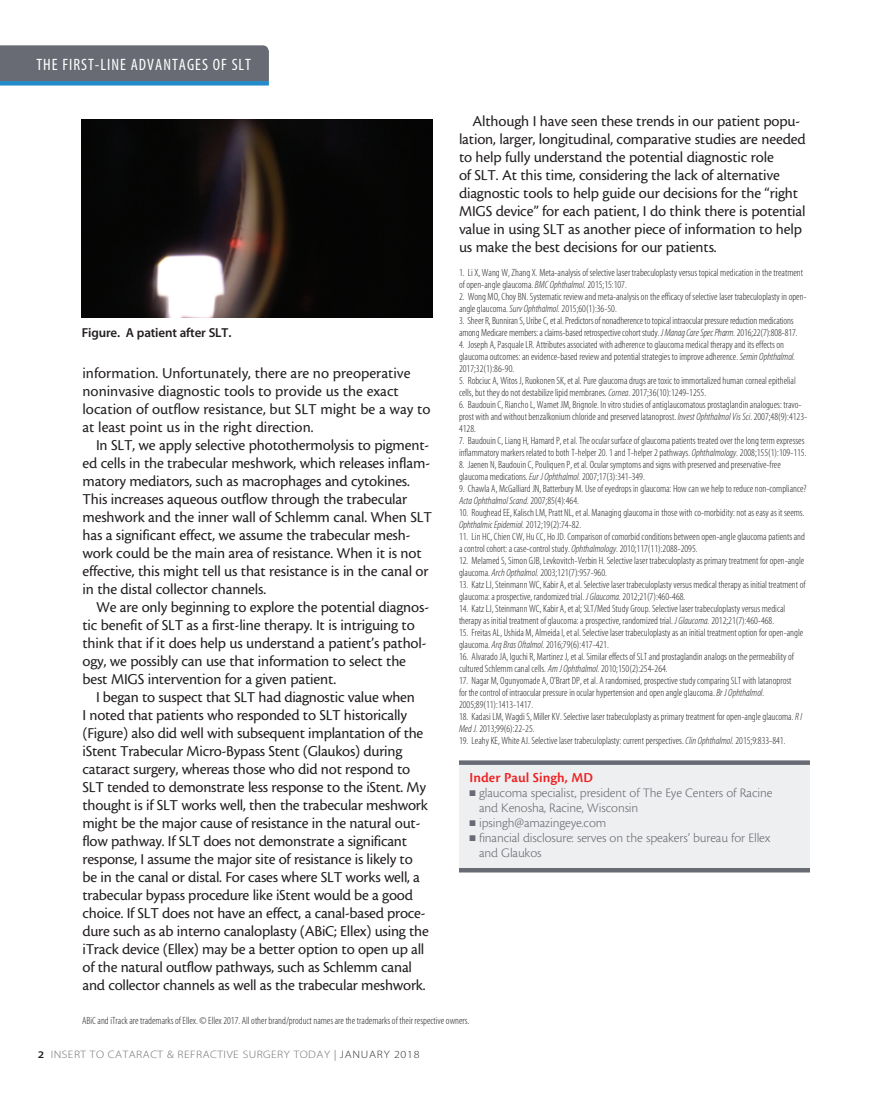
<style>
.page{position:relative;width:891px;height:1094px;background:#fff}
.page>*{position:absolute;margin:0;border:0;box-sizing:border-box;transform-origin:0 0}
.t1{font:16.5px "Myriad MM 400 300";letter-spacing:.06em;color:#fff}
.body{font:15.75px/18px "Cronos MM 408 10";letter-spacing:-.01em;color:#231f20}
.bio_name{font:14.25px "Cronos MM 574 9";letter-spacing:.005em;color:#ee2123}
.bio_info{font:13.5px/15px "Cronos MM 250 9";letter-spacing:-.01em;color:#696b74}
.t2{font:13.05px "Myriad MM 565 600";letter-spacing:-.01em;color:#231f20}
.t3{font:10.8px "Myriad MM 215 600";letter-spacing:.04em;color:#6c6d70;scale:1.11 1}
.footnote{font:10.5px/12px "Myriad MM 215 300";color:#231f20}
.s1{font-family:"Myriad MM It 215 300"}
.s2{font-family:"Myriad MM 565 600";font-size:10.2px;color:#231f20}
.s3{font-family:"Myriad MM 400 600";color:#939598}
.s4{color:#312f30}
</style>
<div class="page">
<div style="left:0;top:81px;width:269px;height:5px;background:#248bcb"></div>
<div style="left:0;top:45px;width:269px;height:36px;background:#696b74"></div>
<img style="left:82px;top:120px;width:351px;height:198px">
<div style="left:459px;top:765px;width:351px;height:103px;background:#eeeff0"></div>
<div style="left:459px;top:760px;width:351px;height:5px;background:#696b74"></div>
<hr style="left:459px;top:868px;width:351px;height:4px;background:#696b74">
<p class="t1" style="left:36px;top:57px;width:216px">THE FIRST-LINE ADVANTAGES OF SLT</p>
<p class="t2" style="left:82px;top:326px;width:151px">Figure. A patient after SLT.</p>
<p class="body" style="left:82px;top:364px;width:349px">information. Unfortunately, there are no preoperative noninvasive diagnostic tools to provide us the exact location of outflow resistance, but SLT might be a way to at least point us in the right direction.</p>
<p class="body" style="left:82px;top:436px;width:351px;text-indent:14px">In SLT, we apply selective photothermolysis to pigment&shy;ed cells in the trabecular meshwork, which releases inflam&shy;matory mediators, such as macrophages and cytokines.<br>This increases aqueous outflow through the trabecular meshwork and the inner wall of Schlemm canal. When SLT has a significant effect, we assume the trabecular mesh&shy;work could be the main area of resistance. When it is not effective, this might tell us that resistance is in the canal or in the distal collector channels.</p>
<p class="body" style="left:82px;top:598px;width:348px;text-indent:14px">We are only beginning to explore the potential diagnos&shy;tic benefit of SLT as a first-line therapy. It is intriguing to think that if it does help us understand a patient’s pathol&shy;ogy, we possibly can use that information to select the best MIGS intervention for a given patient.</p>
<p class="body" style="left:82px;top:688px;width:348px;text-indent:14px">I began to suspect that SLT had diagnostic value when<br>I noted that patients who responded to SLT historically (Figure) also did well with subsequent implantation of the iStent Trabecular Micro-Bypass Stent (Glaukos) during cataract surgery, whereas those who did not respond to SLT tended to demonstrate less response to the iStent. My thought is if SLT works well, then the trabecular meshwork might be the major cause of resistance in the natural out&shy;flow pathway. If SLT does not demonstrate a significant response, I assume the major site of resistance is likely to be in the canal or distal. For cases where SLT works well, a trabecular bypass procedure like iStent would be a good choice. If SLT does not have an effect, a canal-based proce&shy;dure such as ab interno canaloplasty (ABiC; Ellex) using the iTrack device (Ellex) may be a better option to open up all of the natural outflow pathways, such as Schlemm canal and collector channels as well as the trabecular meshwork.</p>
<p class="body" style="left:459px;top:112px;width:348px;text-indent:14px">Although I have seen these trends in our patient popu&shy;lation, larger, longitudinal, comparative studies are needed to help fully understand the potential diagnostic role<br>of SLT. At this time, considering the lack of alternative diagnostic tools to help guide our decisions for the “right MIGS device” for each patient, I do think there is potential value in using SLT as another piece of information to help us make the best decisions for our patients.</p>
<p class="footnote" style="left:459px;top:267px;width:346px">1. Li X, Wang W, Zhang X. Meta-analysis of selective laser trabeculoplasty versus topical medication in the treatment of open-angle glaucoma. <span class="s1">BMC Ophthalmol.</span> 2015;15:107.</p>
<p class="footnote" style="left:459px;top:291px;width:349px">2. Wong MO, Choy BN. Systematic review and meta-analysis on the efficacy of selective laser trabeculoplasty in open&shy;angle glaucoma. <span class="s1">Surv Ophthalmol.</span> 2015;60(1):36-50.</p>
<p class="footnote" style="left:459px;top:315px;width:340px">3. Sheer R, Bunniran S, Uribe C, et al. Predictors of nonadherence to topical intraocular pressure reduction medications among Medicare members: a claims-based retrospective cohort study. <span class="s1">J Manag Care Spec Pharm.</span> 2016;22(7):808-817.</p>
<p class="footnote" style="left:459px;top:339px;width:338px">4. Joseph A, Pasquale LR. Attributes associated with adherence to glaucoma medical therapy and its effects on glaucoma outcomes: an evidence-based review and potential strategies to improve adherence. <span class="s1">Semin Ophthalmol.<br></span>2017;32(1):86-90.</p>
<p class="footnote" style="left:459px;top:375px;width:338px">5. Robciuc A, Witos J, Ruokonen SK, et al. Pure glaucoma drugs are toxic to immortalized human corneal epithelial cells, but they do not destabilize lipid membranes. <span class="s1">Cornea</span>. 2017;36(10):1249-1255.</p>
<p class="footnote" style="left:459px;top:399px;width:350px">6. Baudouin C, Riancho L, Warnet JM, Brignole. In vitro studies of antiglaucomatous prostaglandin analogues: travo&shy;prost with and without benzalkonium chloride and preserved latanoprost. <span class="s1">Invest Ophthalmol Vis Sci</span>. 2007;48(9):4123-<br>4128.</p>
<p class="footnote" style="left:459px;top:435px;width:349px">7. Baudouin C, Liang H, Hamard P, et al. The ocular surface of glaucoma patients treated over the long term expresses inflammatory markers related to both T-helper 20. 1 and T-helper 2 pathways. <span class="s1">Ophthalmology.</span> 2008;155(1):109-115.</p>
<p class="footnote" style="left:459px;top:459px;width:323px">8. Jaenen N, Baudouin C, Pouliquen P, et al. Ocular symptoms and signs with preserved and preservative-free glaucoma medications. <span class="s1">Eur J Ophthalmol.</span> 2007;17(3):341-349.</p>
<p class="footnote" style="left:459px;top:483px;width:349px">9. Chawla A, McGalliard JN, Batterbury M. Use of eyedrops in glaucoma: How can we help to reduce non-compliance?<br><span class="s1">Acta Ophthalmol Scand.</span> 2007;85(4):464.</p>
<p class="footnote" style="left:459px;top:507px;width:347px">10. Roughead EE, Kalisch LM, Pratt NL, et al. Managing glaucoma in those with co-morbidity: not as easy as it seems.<br><span class="s1">Ophthalmic Epidemiol.</span> 2012;19(2):74-82.</p>
<p class="footnote" style="left:459px;top:531px;width:348px">11. Lin HC, Chien CW, Hu CC, Ho JD. Comparison of comorbid conditions between open-angle glaucoma patients and a control cohort: a case-control study. <span class="s1">Ophthalmology.</span> 2010;117(11):2088-2095.</p>
<p class="footnote" style="left:459px;top:555px;width:347px">12. Melamed S, Simon GJB, Levkovitch-Verbin H. Selective laser trabeculoplasty as primary treatment for open-angle glaucoma. <span class="s1">Arch Opthalmol.</span> 2003;121(7):957-960.</p>
<p class="footnote" style="left:459px;top:579px;width:348px">13. Katz LJ, Steinmann WC, Kabir A, et al. Selective laser trabeculoplasty versus medical therapy as initial treatment of glaucoma: a prospective, randomized trial. <span class="s1">J Glaucoma.</span> 2012;21(7):460-468.</p>
<p class="footnote" style="left:459px;top:603px;width:328px">14. Katz LJ, Steinmann WC, Kabir A, et al; SLT/Med Study Group. Selective laser trabeculoplasty versus medical therapy as initial treatment of glaucoma: a prospective, randomized trial. <span class="s1">J Glaucoma.</span> 2012;21(7):460-468.</p>
<p class="footnote" style="left:459px;top:627px;width:346px">15. Freitas AL, Ushida M, Almeida I, et al. Selective laser trabeculoplasty as an initial treatment option for open-angle glaucoma. <span class="s1">Arq Bras Oftalmol.</span> 2016;79(6):417-421.</p>
<p class="footnote" style="left:459px;top:651px;width:336px">16. Alvarado JA, Iguchi R, Martinez J, et al. Similar effects of SLT and prostaglandin analogs on the permeability of cultured Schlemm canal cells. <span class="s1">Am J Ophthalmol.</span> 2010;150(2):254-264.</p>
<p class="footnote" style="left:459px;top:675px;width:334px">17. Nagar M, Ogunyomade A, O’Brart DP, et al. A randomised, prospective study comparing SLT with latanoprost for the control of intraocular pressure in ocular hypertension and open angle glaucoma. <span class="s1">Br J Ophthalmol</span>.<br>2005;89(11):1413-1417.</p>
<p class="footnote" style="left:459px;top:711px;width:345px">18. Kadasi LM, Wagdi S, Miller KV. Selective laser trabeculoplasty as primary treatment for open-angle glaucoma. <span class="s1">R I<br>Med J.</span> 2013;99(6):22-25.</p>
<p class="footnote" style="left:459px;top:735px;width:328px">19. Leahy KE, White AJ. Selective laser trabeculoplasty: current perspectives. <span class="s1">Clin Ophthalmol.</span> 2015;9:833-841.</p>
<p class="bio_name" style="left:470px;top:770px;width:125px">Inder Paul Singh, MD</p>
<p class="bio_info" style="left:479px;top:786px;width:295px;text-indent:-10px">■ glaucoma specialist, president of The Eye Centers of Racine and Kenosha, Racine, Wisconsin</p>
<p class="bio_info" style="left:470px;top:816px;width:138px">■ ipsingh@amazingeye.com</p>
<p class="bio_info" style="left:479px;top:831px;width:293px;text-indent:-10px">■ financial disclosure: serves on the speakers’ bureau for Ellex and Glaukos</p>
<p class="footnote" style="left:82px;top:1014px;width:389px">ABiC and iTrack are trademarks of Ellex. © Ellex 2017. All other brand/product names are the trademarks of their respective owners.</p>
<p class="t3" style="left:38px;top:1049px;width:345px"><span class="s2">2</span> INSERT TO CATARACT &amp; REFRACTIVE SURGERY TODAY <span class="s3">|</span> <span class="s4">JANUARY 2018</span></p>
</div>
